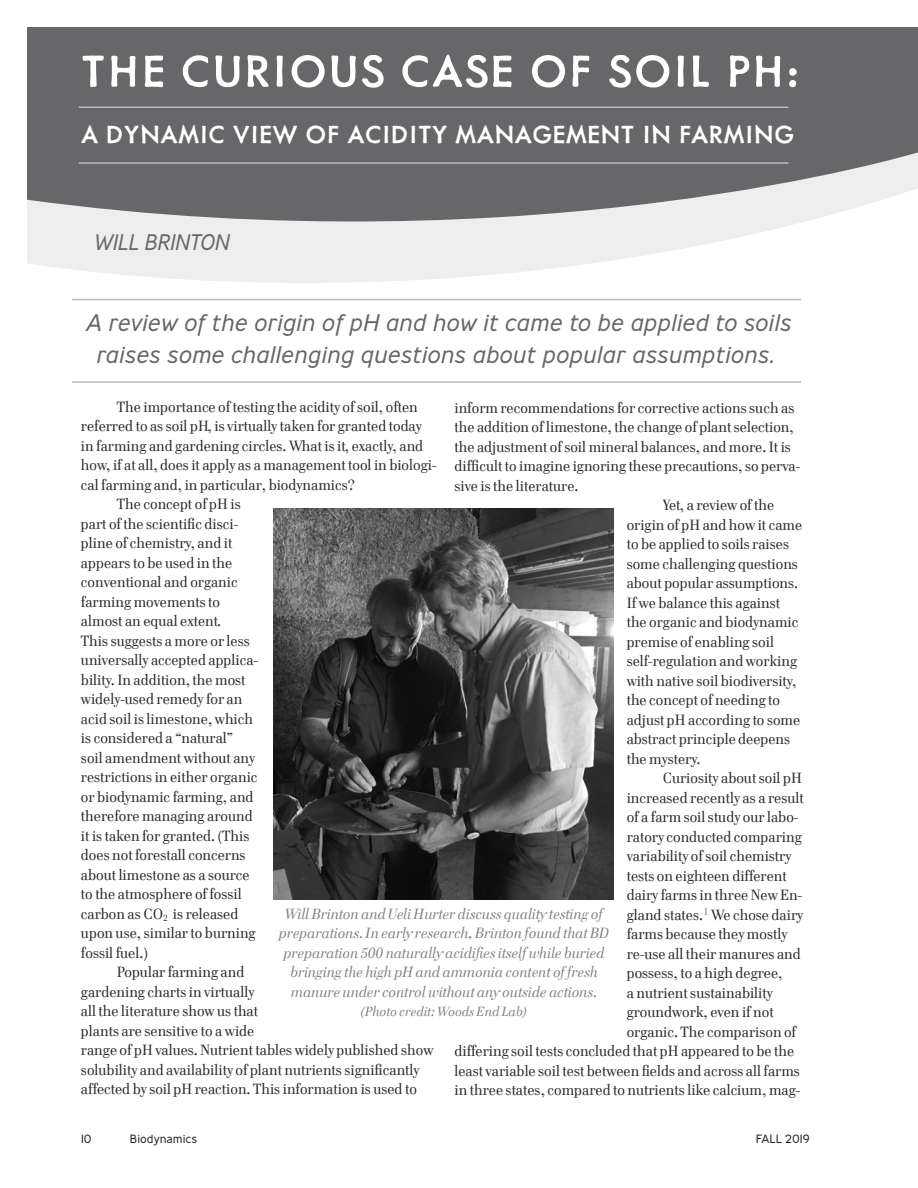
<style>
.page{position:relative;width:918px;height:1188px;background:#fff}
.page>*{position:absolute;margin:0;border:0;box-sizing:border-box;transform-origin:0 0}
.t1{font:500 51px "Metallophile Sp 8";letter-spacing:.03em;color:#fff}
.t2{font:500 28.5px "Metallophile Sp 8";letter-spacing:.01em;color:#fff}
.t3{font:italic 300 24px/31.5px "Ministry";color:#67676a;text-align:center}
.t4{font:italic 300 22.5px "Ministry";letter-spacing:-.01em;color:#67676a;scale:.94 1}
.t5{font:15px "Cellini TF";color:#2b292a}
.t6{font:italic 15px/19.5px "Cellini TF";color:#808285;text-align:center}
.t7{font:italic 13.5px "Cellini TF";color:#808285}
.t8{font:300 12px "Ministry";color:#231f20}
</style>
<div class="page">
<hr style="left:72px;top:381px;width:729px;height:2px;background:#babbbe">
<svg style="left:64px;top:268px;width:737px;height:33px"></svg>
<svg style="left:27px;top:27px;width:891px;height:241px;background:#8b8b8e"></svg>
<img style="left:273px;top:508px;width:340px;height:392px">
<hr style="left:79px;top:162px;width:709px;height:2px;background:#babbbe">
<hr style="left:79px;top:106px;width:709px;height:2px;background:#babbbe">
<h1 class="t1" style="left:81px;top:40px;width:721px">THE CURIOUS CASE OF SOIL PH:</h1>
<h2 class="t2" style="left:81px;top:117px;width:715px">A DYNAMIC VIEW OF ACIDITY MANAGEMENT IN FARMING</h2>
<h3 class="t4" style="left:94px;top:228px;width:146px">WILL BRINTON</h3>
<h3 class="t3" style="left:87px;top:307px;width:707px">A review of the origin of pH and how it came to be applied to soils raises some challenging questions about popular assumptions.</h3>
<p class="t5" style="left:117px;top:398px;width:302px">The importance of testing the acidity of soil, often</p>
<p class="t5" style="left:81px;top:417px;width:342px">referred to as soil pH, is virtually taken for granted today</p>
<p class="t5" style="left:81px;top:437px;width:344px">in farming and gardening circles. What is it, exactly, and</p>
<p class="t5" style="left:81px;top:456px;width:357px">how, if at all, does it apply as a management tool in biologi-</p>
<p class="t5" style="left:81px;top:476px;width:275px">cal farming and, in particular, biodynamics?</p>
<p class="t5" style="left:117px;top:495px;width:125px">The concept of pH is</p>
<p class="t5" style="left:81px;top:515px;width:159px">part of the scientific disci-</p>
<p class="t5" style="left:81px;top:534px;width:153px">pline of chemistry, and it</p>
<p class="t5" style="left:81px;top:554px;width:153px">appears to be used in the</p>
<p class="t5" style="left:81px;top:573px;width:158px">conventional and organic</p>
<p class="t5" style="left:81px;top:593px;width:141px">farming movements to</p>
<p class="t5" style="left:81px;top:612px;width:142px">almost an equal extent.</p>
<p class="t5" style="left:81px;top:632px;width:170px">This suggests a more or less</p>
<p class="t5" style="left:81px;top:651px;width:179px">universally accepted applica-</p>
<p class="t5" style="left:81px;top:671px;width:166px">bility. In addition, the most</p>
<p class="t5" style="left:81px;top:690px;width:163px">widely-used remedy for an</p>
<p class="t5" style="left:81px;top:710px;width:174px">acid soil is limestone, which</p>
<p class="t5" style="left:81px;top:729px;width:154px">is considered a “natural”</p>
<p class="t5" style="left:81px;top:749px;width:176px">soil amendment without any</p>
<p class="t5" style="left:81px;top:768px;width:178px">restrictions in either organic</p>
<p class="t5" style="left:81px;top:788px;width:174px">or biodynamic farming, and</p>
<p class="t5" style="left:81px;top:807px;width:173px">therefore managing around</p>
<p class="t5" style="left:81px;top:827px;width:170px">it is taken for granted. (This</p>
<p class="t5" style="left:81px;top:846px;width:166px">does not forestall concerns</p>
<p class="t5" style="left:81px;top:866px;width:170px">about limestone as a source</p>
<p class="t5" style="left:81px;top:885px;width:162px">to the atmosphere of fossil</p>
<p class="t5" style="left:81px;top:905px;width:159px">carbon as CO<sub>2</sub> is released</p>
<p class="t5" style="left:81px;top:924px;width:176px">upon use, similar to burning</p>
<p class="t5" style="left:81px;top:944px;width:68px">fossil fuel.)</p>
<p class="t5" style="left:117px;top:963px;width:129px">Popular farming and</p>
<p class="t5" style="left:81px;top:983px;width:175px">gardening charts in virtually</p>
<p class="t5" style="left:81px;top:1002px;width:179px">all the literature show us that</p>
<p class="t5" style="left:81px;top:1022px;width:175px">plants are sensitive to a wide</p>
<p class="t5" style="left:81px;top:1041px;width:354px">range of pH values. Nutrient tables widely published show</p>
<p class="t5" style="left:81px;top:1061px;width:340px">solubility and availability of plant nutrients significantly</p>
<p class="t5" style="left:81px;top:1080px;width:338px">affected by soil pH reaction. This information is used to</p>
<p class="t5" style="left:454px;top:399px;width:341px">inform recommendations for corrective actions such as</p>
<p class="t5" style="left:454px;top:418px;width:341px">the addition of limestone, the change of plant selection,</p>
<p class="t5" style="left:454px;top:438px;width:338px">the adjustment of soil mineral balances, and more. It is</p>
<p class="t5" style="left:454px;top:457px;width:347px">difficult to imagine ignoring these precautions, so perva-</p>
<p class="t5" style="left:454px;top:477px;width:126px">sive is the literature.</p>
<p class="t5" style="left:663px;top:496px;width:113px">Yet, a review of the</p>
<p class="t5" style="left:627px;top:516px;width:177px">origin of pH and how it came</p>
<p class="t5" style="left:627px;top:535px;width:164px">to be applied to soils raises</p>
<p class="t5" style="left:627px;top:555px;width:173px">some challenging questions</p>
<p class="t5" style="left:627px;top:574px;width:173px">about popular assumptions.</p>
<p class="t5" style="left:627px;top:594px;width:155px">If we balance this against</p>
<p class="t5" style="left:627px;top:613px;width:173px">the organic and biodynamic</p>
<p class="t5" style="left:627px;top:633px;width:149px">premise of enabling soil</p>
<p class="t5" style="left:627px;top:652px;width:172px">self-regulation and working</p>
<p class="t5" style="left:627px;top:672px;width:171px">with native soil biodiversity,</p>
<p class="t5" style="left:627px;top:691px;width:155px">the concept of needing to</p>
<p class="t5" style="left:627px;top:711px;width:175px">adjust pH according to some</p>
<p class="t5" style="left:627px;top:730px;width:165px">abstract principle deepens</p>
<p class="t5" style="left:627px;top:750px;width:75px">the mystery.</p>
<p class="t5" style="left:663px;top:769px;width:141px">Curiosity about soil pH</p>
<p class="t5" style="left:627px;top:789px;width:179px">increased recently as a result</p>
<p class="t5" style="left:627px;top:808px;width:173px">of a farm soil study our labo-</p>
<p class="t5" style="left:627px;top:828px;width:177px">ratory conducted comparing</p>
<p class="t5" style="left:627px;top:847px;width:166px">variability of soil chemistry</p>
<p class="t5" style="left:627px;top:867px;width:162px">tests on eighteen different</p>
<p class="t5" style="left:627px;top:886px;width:177px">dairy farms in three New En-</p>
<p class="t5" style="left:627px;top:906px;width:178px">gland states.<sup>1</sup> We chose dairy</p>
<p class="t5" style="left:627px;top:925px;width:162px">farms because they mostly</p>
<p class="t5" style="left:627px;top:945px;width:176px">re-use all their manures and</p>
<p class="t5" style="left:627px;top:964px;width:157px">possess, to a high degree,</p>
<p class="t5" style="left:627px;top:984px;width:148px">a nutrient sustainability</p>
<p class="t5" style="left:627px;top:1003px;width:148px">groundwork, even if not</p>
<p class="t5" style="left:627px;top:1023px;width:171px">organic. The comparison of</p>
<p class="t5" style="left:454px;top:1042px;width:341px">differing soil tests concluded that pH appeared to be the</p>
<p class="t5" style="left:454px;top:1062px;width:347px">least variable soil test between fields and across all farms</p>
<p class="t5" style="left:454px;top:1081px;width:347px">in three states, compared to nutrients like calcium, mag-</p>
<p class="t6" style="left:279px;top:904px;width:332px">Will Brinton and Ueli Hurter discuss quality testing of preparations. In early research, Brinton found that BD preparation 500 naturally acidifies itself while buried bringing the high pH and ammonia content of fresh manure under control without any outside actions.</p>
<p class="t7" style="left:360px;top:1004px;width:169px">(Photo credit: Woods End Lab)</p>
<p class="t8" style="left:81px;top:1131px;width:12px">10</p>
<p class="t8" style="left:130px;top:1131px;width:69px">Biodynamics</p>
<p class="t8" style="left:756px;top:1131px;width:56px">FALL 2019</p>
</div>
